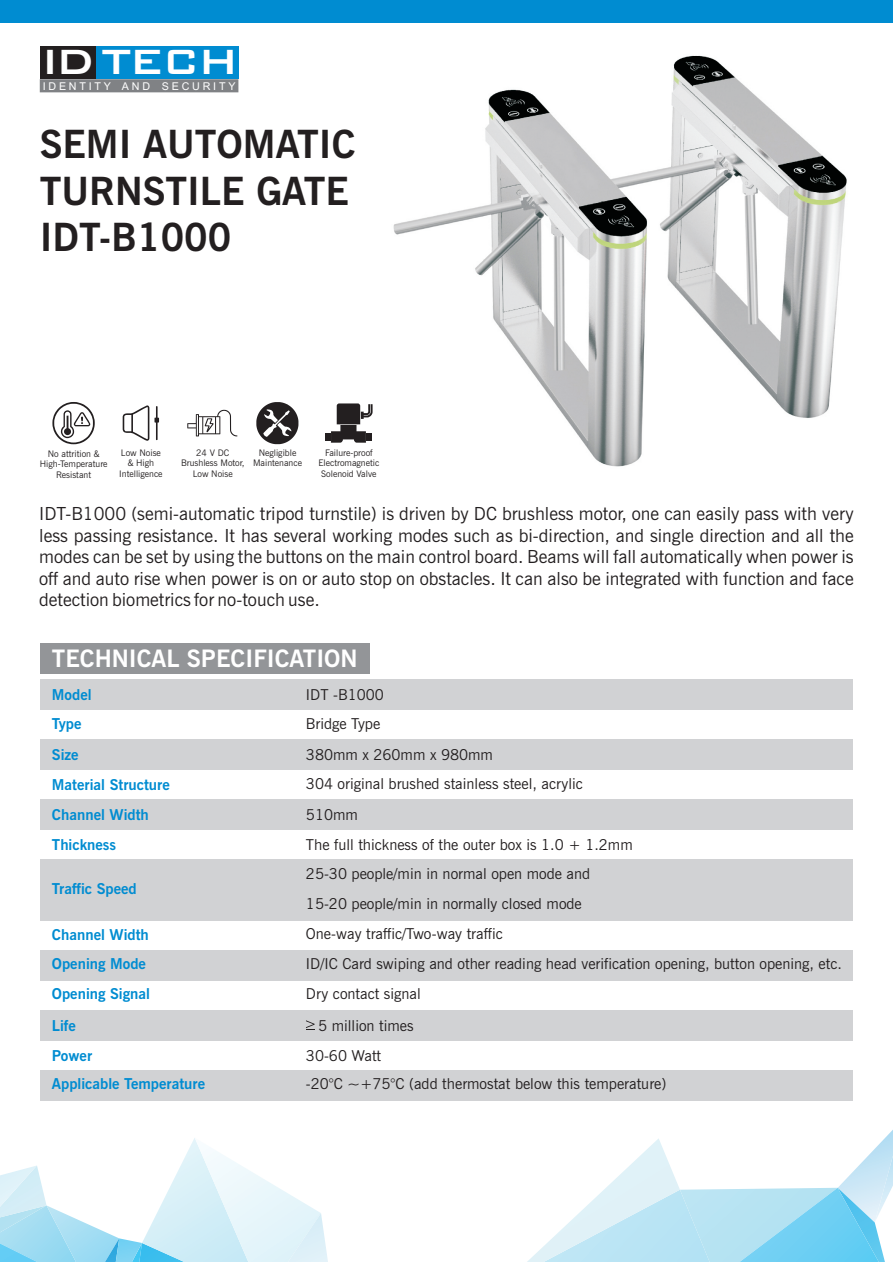
<style>
.page{position:relative;width:893px;height:1262px;background:#fff}
.page>*{position:absolute;margin:0;border:0;box-sizing:border-box;transform-origin:0 0}
.t1{font:500 46.8px "Bank Gothic BT";letter-spacing:-.045em;color:#fff}
.t2{font:700 38.85px/46.5px "News Gothic BT";color:#231f20}
.t3{font:700 24px "News Gothic BT";color:#fff}
.t4{font:18px/21.5px "News Gothic BT";color:#231f20;text-align:justify}
.t5{font:15px/29.7px "News Gothic BT";color:#231f20}
.t6{font:700 15px/29.4px "News Gothic BT";color:#008cd1}
.t7{font:10.65px "Arial";letter-spacing:.26em;color:#fff}
.t8{font:9px/10.8px "News Gothic BT";color:#231f20;text-align:center}
</style>
<div class="page">
<svg style="left:40px;top:79px;width:198px;height:13px;background:#828487"></svg>
<div style="left:40px;top:46px;width:56px;height:32px;background:#231f20"></div>
<div style="left:96px;top:46px;width:142px;height:32px;background:#008cd1"></div>
<div style="left:0;top:0;width:893px;height:23px;background:#008cd1"></div>
<svg style="left:527px;top:1130px;width:366px;height:132px"></svg>
<svg style="left:0;top:1138px;width:328px;height:124px"></svg>
<div style="left:40px;top:860px;width:812px;height:30px;background:#d1d2d4"></div>
<div style="left:40px;top:890px;width:812px;height:30px;background:#d1d2d4"></div>
<div style="left:40px;top:950px;width:812px;height:30px;background:#d1d2d4"></div>
<div style="left:40px;top:1010px;width:812px;height:30px;background:#d1d2d4"></div>
<div style="left:40px;top:1070px;width:812px;height:30px;background:#d1d2d4"></div>
<svg style="left:306px;top:1020px;width:8px;height:10px"></svg>
<div style="left:40px;top:679px;width:812px;height:30px;background:#d1d2d4"></div>
<div style="left:40px;top:739px;width:812px;height:30px;background:#d1d2d4"></div>
<div style="left:40px;top:800px;width:812px;height:30px;background:#d1d2d4"></div>
<div style="left:40px;top:643px;width:329px;height:31px;background:#939598"></div>
<svg style="left:256px;top:402px;width:42px;height:42px"></svg>
<svg style="left:187px;top:410px;width:50px;height:26px"></svg>
<svg style="left:325px;top:403px;width:47px;height:39px"></svg>
<div style="left:331px;top:431px;width:9px;height:12px;background:#231f20"></div>
<div style="left:356px;top:431px;width:10px;height:12px;background:#231f20"></div>
<svg style="left:123px;top:405px;width:36px;height:36px"></svg>
<svg style="left:52px;top:402px;width:43px;height:42px"></svg>
<img style="left:393px;top:55px;width:454px;height:412px">
<h1 class="t1" style="left:41px;top:39px;width:199px">ID TECH</h1>
<p class="t7" style="left:43px;top:82px;width:194px">I DENTITY AND SECURITY</p>
<h2 class="t2" style="left:40px;top:125px;width:317px">SEMI AUTOMATIC<br>TURNSTILE GATE<br>IDT-B1000</h2>
<p class="t8" style="left:40px;top:449px;width:69px">No attrition &amp;<br>High-Temperature<br>Resistant</p>
<p class="t8" style="left:119px;top:448px;width:45px">Low Noise &amp; High<br>Intelligence</p>
<p class="t8" style="left:181px;top:448px;width:65px">24 V DC<br>Brushless Motor,<br>Low Noise</p>
<p class="t8" style="left:318px;top:448px;width:62px">Failure-proof<br>Electromagnetic<br>Solenoid Valve</p>
<p class="t8" style="left:253px;top:448px;width:50px">Negligible<br>Maintenance</p>
<p class="t4" style="left:39px;top:504px;width:816px">IDT-B1000 (semi-automatic tripod turnstile) is driven by DC brushless motor, one can easily pass with very less passing resistance. It has several working modes such as bi-direction, and single direction and all the modes can be set by using the buttons on the main control board. Beams will fall automatically when power is off and auto rise when power is on or auto stop on obstacles. It can also be integrated with function and face detection biometrics for no-touch use.</p>
<h3 class="t3" style="left:52px;top:649px;width:307px">TECHNICAL SPECIFICATION</h3>
<p class="t6" style="left:52px;top:681px;width:41px;line-height:28.7px">Model<br>Type</p>
<p class="t6" style="left:52px;top:741px;width:119px;line-height:30.2px">Size<br>Material Structure<br>Channel Width</p>
<p class="t5" style="left:306px;top:681px;width:79px;line-height:28.7px">IDT -B1000<br>Bridge Type</p>
<p class="t5" style="left:306px;top:741px;width:278px;line-height:29px">380mm x 260mm x 980mm<br>304 original brushed stainless steel, acrylic</p>
<p class="t5" style="left:306px;top:801px;width:53px">510mm</p>
<p class="t6" style="left:52px;top:831px;width:66px">Thickness</p>
<p class="t6" style="left:52px;top:875px;width:86px">Traffic Speed</p>
<p class="t6" style="left:52px;top:922px;width:100px">Channel Width<br>Opening Mode<br>Opening Signal</p>
<p class="t6" style="left:52px;top:1012px;width:155px">Life<br>Power<br>Applicable Temperature</p>
<p class="t5" style="left:306px;top:831px;width:537px">The full thickness of the outer box is 1.0 + 1.2mm<br>25-30 people/min in normal open mode and<br>15-20 people/min in normally closed mode<br>One-way traffic/Two-way traffic<br>ID/IC Card swiping and other reading head verification opening, button opening, etc.<br>Dry contact signal</p>
<p class="t5" style="left:306px;top:1011px;width:109px;line-height:30.2px;text-indent:12px">5 million times<br>30-60 Watt</p>
<p class="t5" style="left:306px;top:1070px;width:362px">-20°C ~+75°C (add thermostat below this temperature)</p>
</div>
